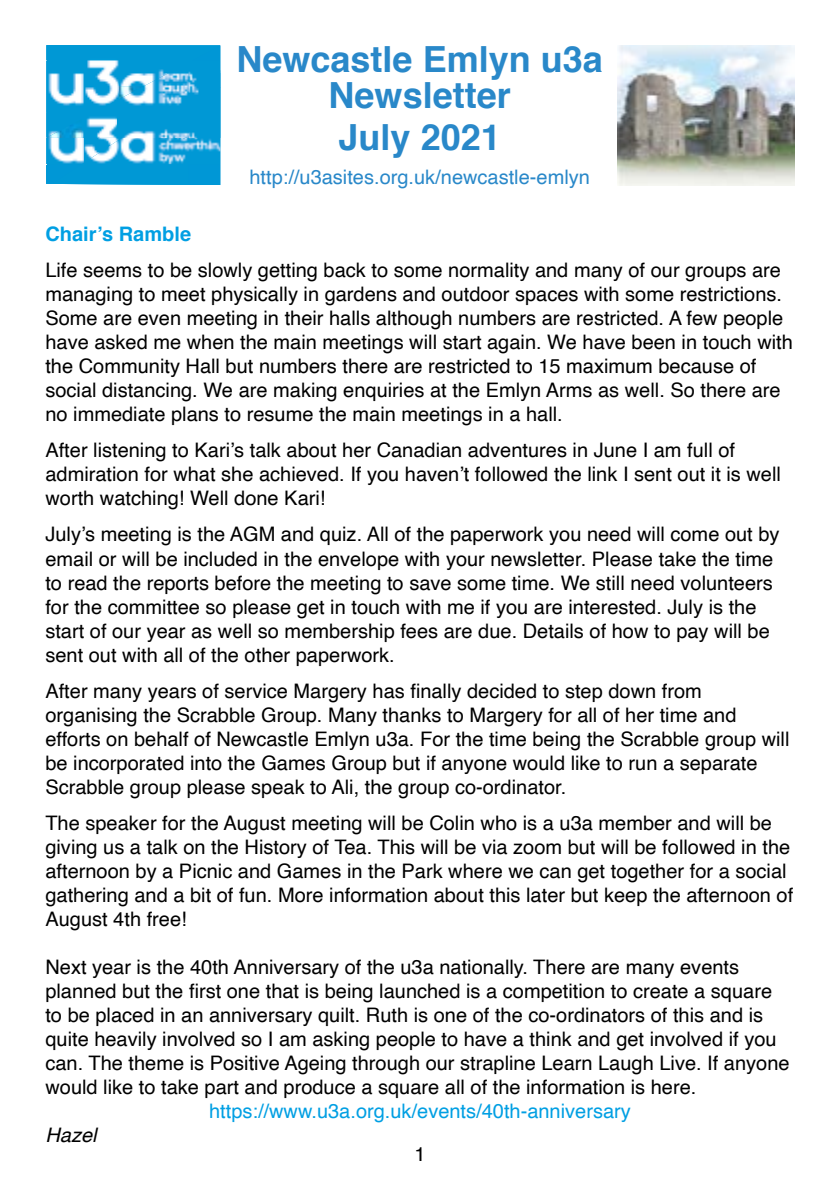
<style>
.page{position:relative;width:840px;height:1191px;background:#fff}
.page>*{position:absolute;margin:0;border:0;box-sizing:border-box;transform-origin:0 0}
.t1{font:700 36px/36px "Helvetica";color:#2988c9;text-align:center}
.t2{font:20px/24px "Helvetica";color:#000}
.t3{font:20px "Helvetica";color:#009fe3}
.t4{font:20px "Helvetica";color:#2988c9}
.t5{font:700 20px "Helvetica";color:#009fe3}
.t6{font:italic 20px "Helvetica";color:#000}
</style>
<div class="page">
<div style="left:46px;top:45px;width:174px;height:15px;background:#0098d5"></div>
<img style="left:46px;top:164px;width:6px;height:20px">
<div style="left:52px;top:164px;width:168px;height:21px;background:#0098d5"></div>
<img style="left:46px;top:138px;width:36px;height:26px">
<img style="left:46px;top:60px;width:73px;height:52px">
<img style="left:119px;top:60px;width:69px;height:2px">
<img style="left:46px;top:112px;width:35px;height:7px">
<img style="left:46px;top:88px;width:94px;height:1px">
<img style="left:82px;top:138px;width:138px;height:26px">
<img style="left:117px;top:62px;width:71px;height:76px">
<img style="left:188px;top:60px;width:32px;height:78px">
<img style="left:81px;top:100px;width:36px;height:38px">
<img style="left:46px;top:119px;width:36px;height:19px">
<img style="left:617px;top:45px;width:177px;height:140px">
<h1 class="t1" style="left:236px;top:42px;width:368px">Newcastle Emlyn u3a<br>Newsletter</h1>
<h1 class="t1" style="left:338px;top:120px;width:164px">July 2021</h1>
<p class="t4" style="left:249px;top:162px;width:342px">http://u3asites.org.uk/newcastle-emlyn</p>
<p class="t5" style="left:45px;top:218px;width:147px">Chair’s Ramble</p>
<p class="t2" style="left:45px;top:259px;width:748px">Life seems to be slowly getting back to some normality and many of our groups are managing to meet physically in gardens and outdoor spaces with some restrictions.<br>Some are even meeting in their halls although numbers are restricted. A few people have asked me when the main meetings will start again. We have been in touch with the Community Hall but numbers there are restricted to 15 maximum because of social distancing. We are making enquiries at the Emlyn Arms as well. So there are no immediate plans to resume the main meetings in a hall.</p>
<p class="t2" style="left:45px;top:439px;width:736px">After listening to Kari’s talk about her Canadian adventures in June I am full of admiration for what she achieved. If you haven’t followed the link I sent out it is well worth watching! Well done Kari!</p>
<p class="t2" style="left:45px;top:523px;width:735px">July’s meeting is the AGM and quiz. All of the paperwork you need will come out by email or will be included in the envelope with your newsletter. Please take the time to read the reports before the meeting to save some time. We still need volunteers for the committee so please get in touch with me if you are interested. July is the start of our year as well so membership fees are due. Details of how to pay will be sent out with all of the other paperwork.</p>
<p class="t2" style="left:45px;top:679px;width:745px">After many years of service Margery has finally decided to step down from organising the Scrabble Group. Many thanks to Margery for all of her time and efforts on behalf of Newcastle Emlyn u3a. For the time being the Scrabble group will be incorporated into the Games Group but if anyone would like to run a separate Scrabble group please speak to Ali, the group co-ordinator.</p>
<p class="t2" style="left:45px;top:811px;width:749px">The speaker for the August meeting will be Colin who is a u3a member and will be giving us a talk on the History of Tea. This will be via zoom but will be followed in the afternoon by a Picnic and Games in the Park where we can get together for a social gathering and a bit of fun. More information about this later but keep the afternoon of August 4th free!</p>
<p class="t2" style="left:45px;top:955px;width:745px">Next year is the 40th Anniversary of the u3a nationally. There are many events planned but the first one that is being launched is a competition to create a square to be placed in an anniversary quilt. Ruth is one of the co-ordinators of this and is quite heavily involved so I am asking people to have a think and get involved if you can. The theme is Positive Ageing through our strapline Learn Laugh Live. If anyone would like to take part and produce a square all of the information is here.</p>
<p class="t3" style="left:209px;top:1095px;width:423px">https://www.u3a.org.uk/events/40th-anniversary</p>
<p class="t6" style="left:45px;top:1119px;width:53px">Hazel</p>
<p class="t2" style="left:414px;top:1142px;width:13px">1</p>
</div>
